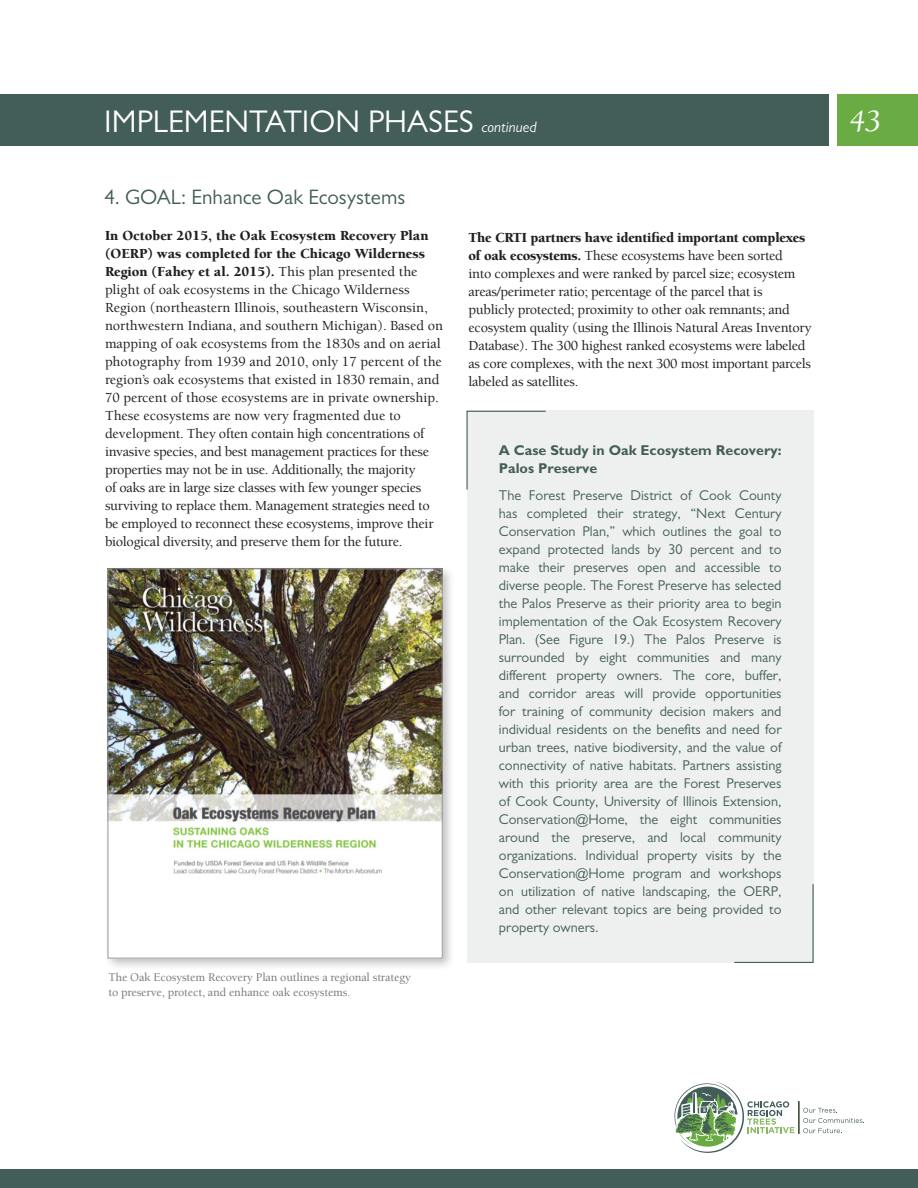
<style>
.page{position:relative;width:918px;height:1188px;background:#fff}
.page>*{position:absolute;margin:0;border:0;box-sizing:border-box;transform-origin:0 0}
.Titles_of_Sections{font:31.5px "Gill Sans";color:#fff}
.t1{font:italic 31.5px "Berkeley";color:#fff}
.Subtitle__green{font:21px "Gill Sans";letter-spacing:.005em;color:#435d58}
.Body{font:14.25px/18px "Gill Sans";color:#435d58;text-align:justify}
.Body-2{font:500 14.25px/18px "Berkeley";color:#231f20}
.Body-3{font:500 14.25px/18px "Berkeley";letter-spacing:-.02em;color:#231f20}
.Body-4{font:700 14.25px "Gill Sans";color:#435d58}
.Body-5{font:500 12px "Berkeley";letter-spacing:-.01em;color:#76787b}
.s1{font-style:italic;font-size:15px}
.s2{font-weight:900}
</style>
<div class="page">
<div style="left:0;top:1169px;width:918px;height:19px;background:#435d58"></div>
<div style="left:0;top:94px;width:829px;height:52px;background:#435d58"></div>
<div style="left:837px;top:94px;width:81px;height:52px;background:#6bab43"></div>
<hr style="left:799px;top:1101px;width:1px;height:33px;background:#293d1d">
<svg style="left:803px;top:1108px;width:61px;height:25px"></svg>
<svg style="left:674px;top:1082px;width:120px;height:71px"></svg>
<div style="left:467px;top:411px;width:346px;height:552px;background:#eef0ef"></div>
<svg style="left:466px;top:410px;width:81px;height:80px"></svg>
<svg style="left:734px;top:883px;width:80px;height:80px"></svg>
<div style="left:104px;top:565px;width:352px;height:406px;background:#231f20;opacity:.27"></div>
<img style="left:110px;top:570px;width:331px;height:387px">
<div style="left:108px;top:568px;width:335px;height:391px;border:1px solid #939598"></div>
<p class="Titles_of_Sections" style="left:104px;top:104px;width:434px">IMPLEMENTATION PHASES <span class="s1">continued</span></p>
<p class="Subtitle__green" style="left:105px;top:185px;width:302px">4. GOAL: Enhance Oak Ecosystems</p>
<p class="Body-2" style="left:105px;top:227px;width:340px"><span class="s2">In October 2015, the Oak Ecosystem Recovery Plan (OERP) was completed for the Chicago Wilderness Region (Fahey et al. 2015).</span> This plan presented the plight of oak ecosystems in the Chicago Wilderness Region (northeastern Illinois, southeastern Wisconsin, northwestern Indiana, and southern Michigan). Based on mapping of oak ecosystems from the 1830s and on aerial photography from 1939 and 2010, only 17 percent of the region’s oak ecosystems that existed in 1830 remain, and 70 percent of those ecosystems are in private ownership.<br>These ecosystems are now very fragmented due to development. They often contain high concentrations of invasive species, and best management practices for these properties may not be in use. Additionally, the majority<br>of oaks are in large size classes with few younger species surviving to replace them. Management strategies need to be employed to reconnect these ecosystems, improve their biological diversity, and preserve them for the future.</p>
<p class="Body-5" style="left:108px;top:971px;width:304px">The Oak Ecosystem Recovery Plan outlines a regional strategy</p>
<p class="Body-5" style="left:108px;top:986px;width:244px">to preserve, protect, and enhance oak ecosystems.</p>
<p class="Body-3" style="left:469px;top:229px;width:344px"><span class="s2">The CRTI partners have identified important complexes of oak ecosystems.</span> These ecosystems have been sorted<br>into complexes and were ranked by parcel size; ecosystem areas/perimeter ratio; percentage of the parcel that is publicly protected; proximity to other oak remnants; and ecosystem quality (using the Illinois Natural Areas Inventory Database). The 300 highest ranked ecosystems were labeled as core complexes, with the next 300 most important parcels labeled as satellites.</p>
<p class="Body-4" style="left:499px;top:442px;width:284px">A Case Study in Oak Ecosystem Recovery:</p>
<p class="Body-4" style="left:499px;top:460px;width:100px">Palos Preserve</p>
<p class="Body" style="left:499px;top:486px;width:284px">The Forest Preserve District of Cook County has completed their strategy, “Next Century Conservation Plan,” which outlines the goal to expand protected lands by 30 percent and to make their preserves open and accessible to diverse people. The Forest Preserve has selected the Palos Preserve as their priority area to begin implementation of the Oak Ecosystem Recovery Plan. (See Figure 19.) The Palos Preserve is surrounded by eight communities and many different property owners. The core, buffer, and corridor areas will provide opportunities for training of community decision makers and individual residents on the benefits and need for urban trees, native biodiversity, and the value of connectivity of native habitats. Partners assisting with this priority area are the Forest Preserves of Cook County, University of Illinois Extension, Conservation@Home, the eight communities around the preserve, and local community organizations. Individual property visits by the Conservation@Home program and workshops on utilization of native landscaping, the OERP, and other relevant topics are being provided to property owners.</p>
<h1 class="t1" style="left:849px;top:105px;width:33px">43</h1>
</div>
